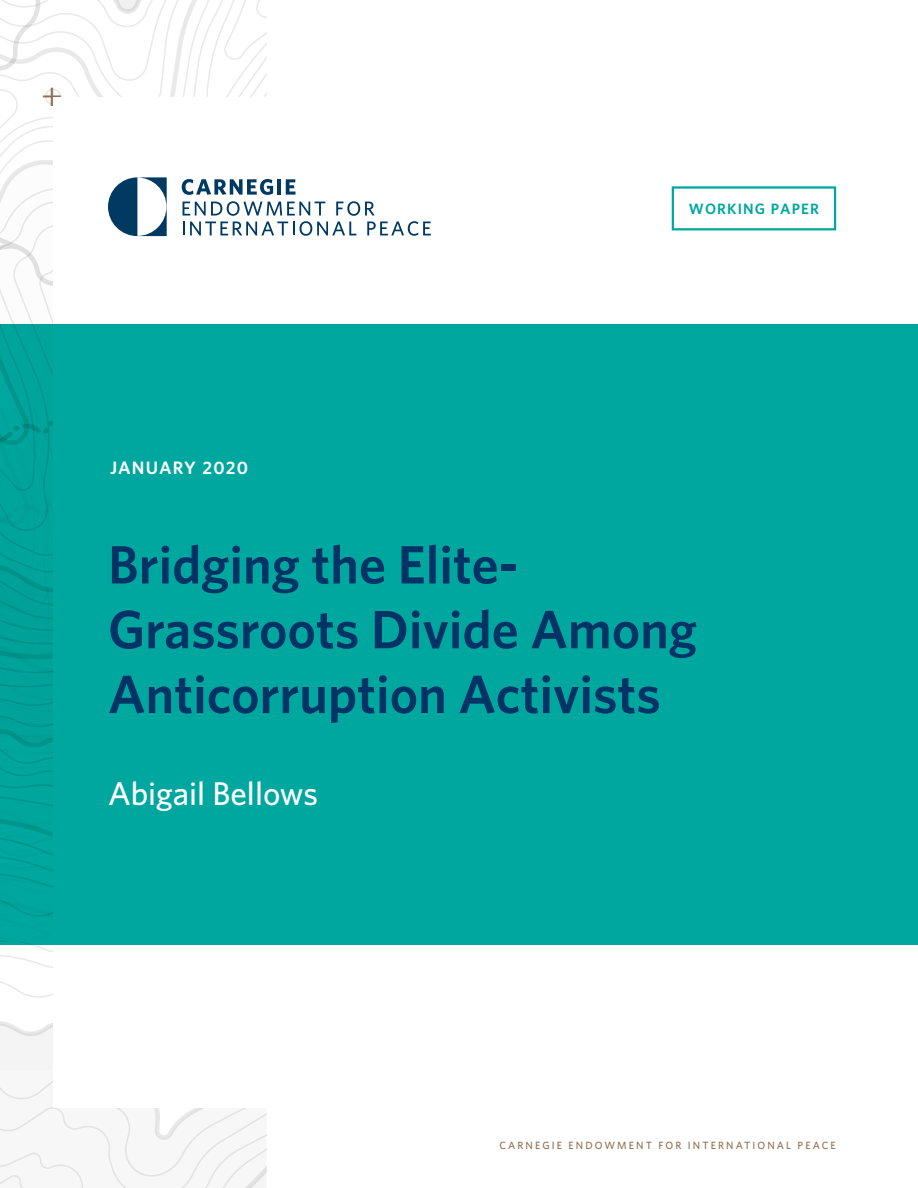
<style>
.page{position:relative;width:918px;height:1188px;background:#fff}
.page>*{position:absolute;margin:0;border:0;box-sizing:border-box;transform-origin:0 0}
.t1{font:600 54px/64.8px "Whitney";color:#036}
.t2{font:37.5px "Minion Pro";color:#8f6d50}
.t3{font:500 33px "Whitney";color:#fff}
.t4{font:600 18px "Whitney";letter-spacing:.07em;color:#fff}
.t5{font:600 15px "Whitney";letter-spacing:.075em;color:#00a79e}
.t6{font:500 10.5px "Whitney";letter-spacing:.2em;color:#8f6d50}
</style>
<div class="page">
<svg style="left:0;top:1065px;width:266px;height:123px"></svg>
<svg style="left:0;top:981px;width:53px;height:84px"></svg>
<div style="left:53px;top:98px;width:865px;height:1010px;background:#fff"></div>
<div style="left:0;top:324px;width:918px;height:621px;background:#00a79e"></div>
<svg style="left:0;top:0;width:431px;height:942px"></svg>
<div style="left:672px;top:186px;width:164px;height:44px;border:2px solid #00a79e"></div>
<p class="t2" style="left:41px;top:71px;width:23px">+</p>
<p class="t5" style="left:689px;top:199px;width:132px">WORKING PAPER</p>
<p class="t4" style="left:110px;top:456px;width:140px">JANUARY 2020</p>
<p class="t1" style="left:108px;top:531px;width:590px">Bridging the Elite-<br>Grassroots Divide Among<br>Anticorruption Activists</p>
<p class="t3" style="left:108px;top:771px;width:212px">Abigail Bellows</p>
<p class="t6" style="left:500px;top:1138px;width:338px">CARNEGIE ENDOWMENT FOR INTERNATIONAL PEACE</p>
</div>
